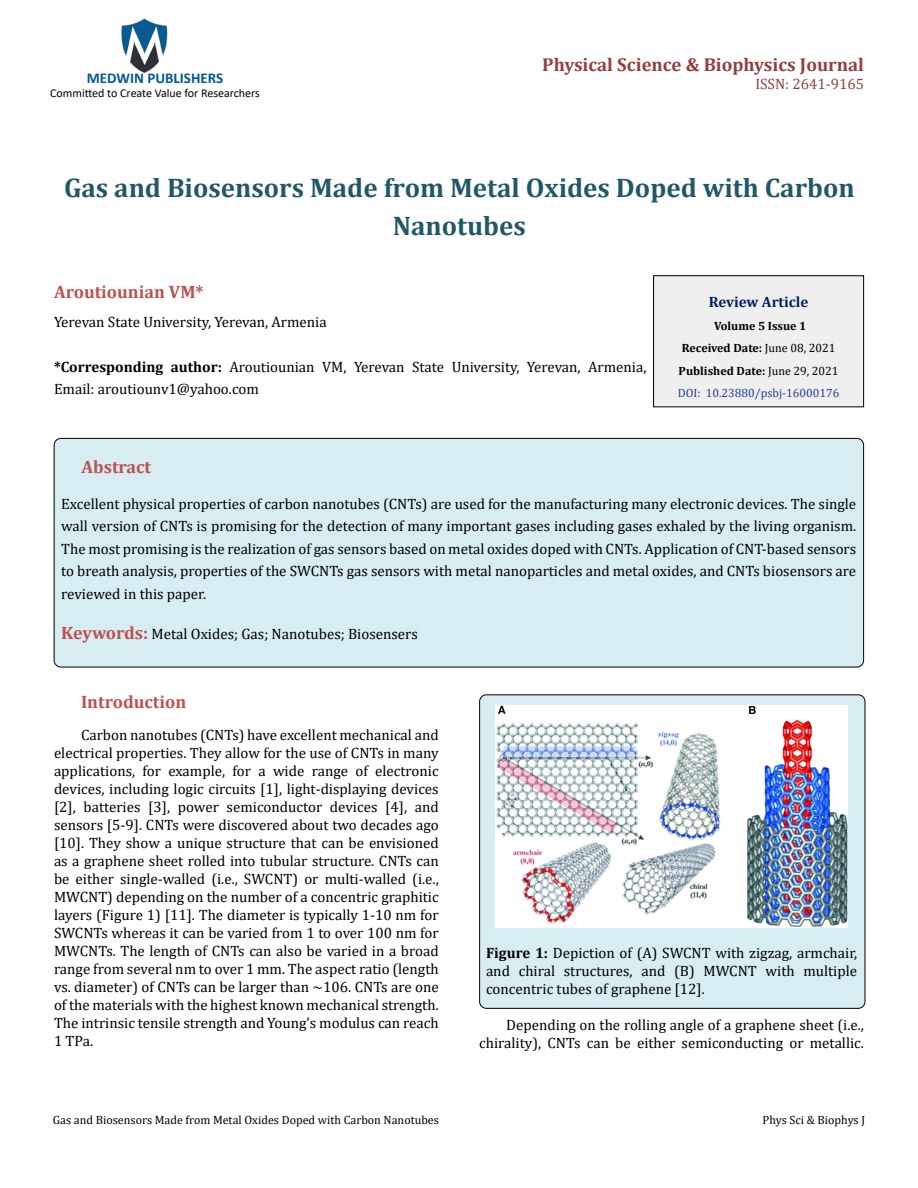
<style>
.page{position:relative;width:918px;height:1188px;background:#fff}
.page>*{position:absolute;margin:0;border:0;box-sizing:border-box;transform-origin:0 0}
.t1{font:700 27px/37.5px "Cambria";color:#215868;text-align:center}
.t2{font:700 18.75px "Cambria";color:#953f3c}
.t3{font:700 18px "Cambria";color:#c0504d}
.t4{font:15px/18px "Cambria";color:#000;text-align:justify}
.t5{font:700 15px "Calibri";color:#005991}
.t6{font:15px "Cambria";color:#953f3c}
.t7{font:700 15px "Cambria";color:#002060}
.t8{font:700 12px/22.5px "Cambria";color:#000;text-align:center}
.t9{font:12px "Cambria";color:#000}
.t10{font:12px "Calibri";color:#000}
.s1{font-weight:700}
.s2{font-weight:400}
.s3{font-weight:400;color:#25408f}
.s4{font-weight:700;font-size:18px;color:#c0504d}
</style>
<div class="page">
<img style="left:121px;top:18px;width:47px;height:55px">
<div style="left:480px;top:695px;width:385px;height:313px;background:#d8edf2;border-radius:7px"></div>
<div style="left:479px;top:694px;width:386px;height:315px;border:1px solid #000;border-radius:7px"></div>
<div style="left:654px;top:276px;width:210px;height:131px;background:#efefef"></div>
<div style="left:653px;top:275px;width:211px;height:132px;border:1px solid #000"></div>
<div style="left:54px;top:438px;width:810px;height:229px;background:#d8edf2;border-radius:7px"></div>
<div style="left:54px;top:438px;width:810px;height:229px;border:1px solid #000;border-radius:7px"></div>
<img style="left:495px;top:706px;width:353px;height:222px">
<p class="t5" style="left:87px;top:67px;width:138px">MEDWIN PUBLISHERS</p>
<p class="t10" style="left:50px;top:85px;width:211px">Committed to Create Value for Researchers</p>
<p class="t2" style="left:542px;top:51px;width:323px">Physical Science &amp; Biophysics Journal</p>
<p class="t6" style="left:755px;top:75px;width:110px">ISSN: 2641-9165</p>
<h1 class="t1" style="left:64px;top:168px;width:792px">Gas and Biosensors Made from Metal Oxides Doped with Carbon<br>Nanotubes</h1>
<p class="t3" style="left:54px;top:279px;width:151px">Aroutiounian VM*</p>
<p class="t4" style="left:54px;top:313px;width:274px">Yerevan State University, Yerevan, Armenia</p>
<p class="t4" style="left:54px;top:355px;width:594px;line-height:22.5px"><span class="s1">*Corresponding author:</span> Aroutiounian VM, Yerevan State University, Yerevan, Armenia,<br>Email: aroutiounv1@yahoo.com</p>
<p class="t7" style="left:709px;top:292px;width:101px">Review Article</p>
<p class="t8" style="left:678px;top:314px;width:163px">Volume 5 Issue 1<br>Received Date: <span class="s2">June 08, 2021<br></span>Published Date: <span class="s2">June 29, 2021<br></span><span class="s3">DOI: 10.23880/psbj-16000176</span></p>
<p class="t3" style="left:82px;top:454px;width:71px">Abstract</p>
<p class="t4" style="left:61px;top:492px;width:797px;line-height:22.5px">Excellent physical properties of carbon nanotubes (CNTs) are used for the manufacturing many electronic devices. The single wall version of CNTs is promising for the detection of many important gases including gases exhaled by the living organism.<br>The most promising is the realization of gas sensors based on metal oxides doped with CNTs. Application of CNT-based sensors to breath analysis, properties of the SWCNTs gas sensors with metal nanoparticles and metal oxides, and CNTs biosensors are reviewed in this paper.</p>
<p class="t4" style="left:61px;top:625px;width:358px"><span class="s4">Keywords:</span> Metal Oxides; Gas; Nanotubes; Biosensers</p>
<p class="t3" style="left:81px;top:690px;width:107px">Introduction</p>
<p class="t4" style="left:54px;top:726px;width:386px;text-indent:27px">Carbon nanotubes (CNTs) have excellent mechanical and electrical properties. They allow for the use of CNTs in many applications, for example, for a wide range of electronic devices, including logic circuits [1], light-displaying devices [2], batteries [3], power semiconductor devices [4], and sensors [5-9]. CNTs were discovered about two decades ago [10]. They show a unique structure that can be envisioned as a graphene sheet rolled into tubular structure. CNTs can be either single-walled (i.e., SWCNT) or multi-walled (i.e., MWCNT) depending on the number of a concentric graphitic layers (Figure 1) [11]. The diameter is typically 1-10 nm for SWCNTs whereas it can be varied from 1 to over 100 nm for MWCNTs. The length of CNTs can also be varied in a broad range from several nm to over 1 mm. The aspect ratio (length vs. diameter) of CNTs can be larger than ~106. CNTs are one of the materials with the highest known mechanical strength.<br>The intrinsic tensile strength and Young’s modulus can reach 1 TPa.</p>
<p class="t4" style="left:486px;top:944px;width:373px"><span class="s1">Figure 1:</span> Depiction of (A) SWCNT with zigzag, armchair, and chiral structures, and (B) MWCNT with multiple concentric tubes of graphene [12].</p>
<p class="t4" style="left:479px;top:1016px;width:386px;text-align:right">Depending on the rolling angle of a graphene sheet (i.e., chirality), CNTs can be either semiconducting or metallic.</p>
<p class="t9" style="left:53px;top:1113px;width:388px">Gas and Biosensors Made from Metal Oxides Doped with Carbon Nanotubes</p>
<p class="t9" style="left:763px;top:1113px;width:104px">Phys Sci &amp; Biophys J</p>
</div>
